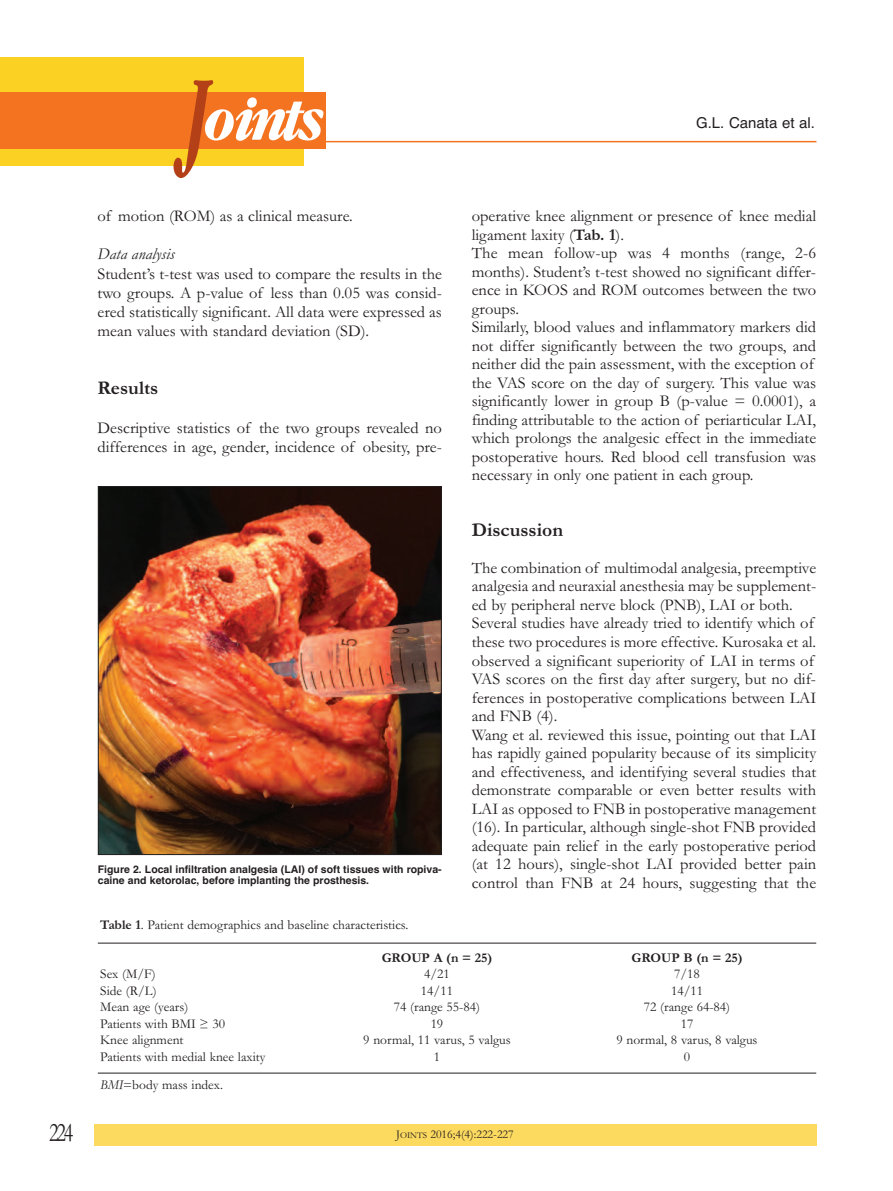
<style>
.page{position:relative;width:893px;height:1191px;background:#fff}
.page>*{position:absolute;margin:0;border:0;box-sizing:border-box;transform-origin:0 0}
.t1{font:italic 700 55.8px "Garamond Cond";letter-spacing:-.085em;color:#fff}
.t2{font:27px "Garamond";color:#231f20;scale:.75 1}
.t3{font:700 19.5px "Garamond";color:#231f20}
.t4{font:16.5px/18.5px "Garamond";color:#231f20}
.t5{font:italic 16.5px "Garamond";color:#231f20}
.t6{font:15px "Helvetica";color:#231f20}
.t7{font:13.5px "Garamond";color:#231f20}
.t8{font:700 13.5px "Garamond";color:#231f20}
.t9{font:12px "Garamond";color:#231f20}
.t10{font:700 10.5px/10.5px "Helvetica";color:#231f20}
.s1{font-size:99.9px;color:#b44018}
.s2{font-weight:700}
.s3{font-style:italic}
.s4{font-size:9px}
</style>
<div class="page">
<div style="left:0;top:57px;width:304px;height:109px;background:#fbd124"></div>
<div style="left:0;top:92px;width:326px;height:56px;background:#f47321"></div>
<div style="left:94px;top:1124px;width:722px;height:21px;background:#fcd95f"></div>
<hr style="left:176px;top:141px;width:640px;height:1px;background:#f47321">
<img style="left:100px;top:488px;width:340px;height:365px">
<div style="left:98px;top:486px;width:344px;height:369px;border:1px solid #231f20"></div>
<hr style="left:98px;top:942px;width:718px;height:1px;background:#231f20">
<hr style="left:98px;top:1072px;width:718px;height:1px;background:#231f20">
<h2 class="t2" style="left:49px;top:1116px;width:33px">224</h2>
<h1 class="t1" style="left:181px;top:88px;width:140px"><span class="s1">J</span>oints</h1>
<p class="t6" style="left:696px;top:114px;width:120px">G.l. Canata et al.</p>
<p class="t4" style="left:472px;top:206px;width:346px">operative knee alignment or presence of knee medial ligament laxity (<span class="s2">Tab. 1</span>).<br>the mean follow-up was 4 months (range, 2-6 months). student’s t-test showed no significant differ&shy;ence in Koos and RoM outcomes between the two groups.<br>similarly, blood values and inflammatory markers did not differ significantly between the two groups, and neither did the pain assessment, with the exception of the VAs score on the day of surgery. this value was significantly lower in group B (p-value = 0.0001), a finding attributable to the action of periarticular LAi, which prolongs the analgesic effect in the immediate postoperative hours. Red blood cell transfusion was necessary in only one patient in each group.</p>
<p class="t3" style="left:472px;top:518px;width:93px">Discussion</p>
<p class="t4" style="left:472px;top:558px;width:346px">the combination of multimodal analgesia, preemptive analgesia and neuraxial anesthesia may be supplement&shy;ed by peripheral nerve block (PnB), LAi or both. several studies have already tried to identify which of these two procedures is more effective. Kurosaka et al. observed a significant superiority of LAi in terms of VAs scores on the first day after surgery, but no dif&shy;ferences in postoperative complications between LAi and FnB (4).<br>Wang et al. reviewed this issue, pointing out that LAi has rapidly gained popularity because of its simplicity and effectiveness, and identifying several studies that demonstrate comparable or even better results with LAi as opposed to FnB in postoperative management (16). in particular, although single-shot FnB provided adequate pain relief in the early postoperative period (at 12 hours), single-shot LAi provided better pain control than FnB at 24 hours, suggesting that the</p>
<p class="t4" style="left:98px;top:206px;width:257px">of motion (RoM) as a clinical measure.</p>
<p class="t5" style="left:98px;top:244px;width:79px">Data analysis</p>
<p class="t4" style="left:98px;top:263px;width:346px;line-height:19.2px;text-align:justify">student’s t-test was used to compare the results in the two groups. A p-value of less than 0.05 was consid&shy;ered statistically significant. All data were expressed as mean values with standard deviation (sD).</p>
<p class="t3" style="left:98px;top:376px;width:62px">Results</p>
<p class="t4" style="left:98px;top:417px;width:346px;line-height:19.2px">Descriptive statistics of the two groups revealed no differences in age, gender, incidence of obesity, pre-</p>
<p class="t10" style="left:98px;top:864px;width:345px">Figure 2. Local infiltration analgesia (LAI) of soft tissues with ropiva&shy;caine and ketorolac, before implanting the prosthesis.</p>
<p class="t7" style="left:100px;top:916px;width:310px"><span class="s2">Table 1</span>. Patient demographics and baseline characteristics.</p>
<p class="t8" style="left:382px;top:949px;width:112px">GROUP A (n = 25)</p>
<p class="t8" style="left:632px;top:949px;width:112px">GROUP B (n = 25)</p>
<p class="t7" style="left:100px;top:965px;width:57px">sex (M/F)</p>
<p class="t7" style="left:424px;top:965px;width:27px">4/21</p>
<p class="t7" style="left:674px;top:965px;width:27px">7/18</p>
<p class="t7" style="left:100px;top:982px;width:58px">side (R/L)</p>
<p class="t7" style="left:421px;top:982px;width:34px">14/11</p>
<p class="t7" style="left:671px;top:982px;width:34px">14/11</p>
<p class="t7" style="left:100px;top:998px;width:90px">Mean age (years)</p>
<p class="t7" style="left:394px;top:998px;width:88px">74 (range 55-84)</p>
<p class="t7" style="left:644px;top:998px;width:88px">72 (range 64-84)</p>
<p class="t7" style="left:100px;top:1015px;width:126px">Patients with BMi ≥ 30</p>
<p class="t7" style="left:431px;top:1015px;width:14px">19</p>
<p class="t7" style="left:681px;top:1015px;width:14px">17</p>
<p class="t7" style="left:100px;top:1031px;width:85px">Knee alignment</p>
<p class="t7" style="left:363px;top:1031px;width:149px">9 normal, 11 varus, 5 valgus</p>
<p class="t7" style="left:616px;top:1031px;width:143px">9 normal, 8 varus, 8 valgus</p>
<p class="t7" style="left:100px;top:1048px;width:167px">Patients with medial knee laxity</p>
<p class="t7" style="left:434px;top:1048px;width:8px">1</p>
<p class="t7" style="left:684px;top:1048px;width:8px">0</p>
<p class="t7" style="left:100px;top:1076px;width:124px"><span class="s3">BMI</span>=body mass index.</p>
<p class="t9" style="left:396px;top:1126px;width:119px">J<span class="s4">oints</span> 2016;4(4):222-227</p>
</div>
